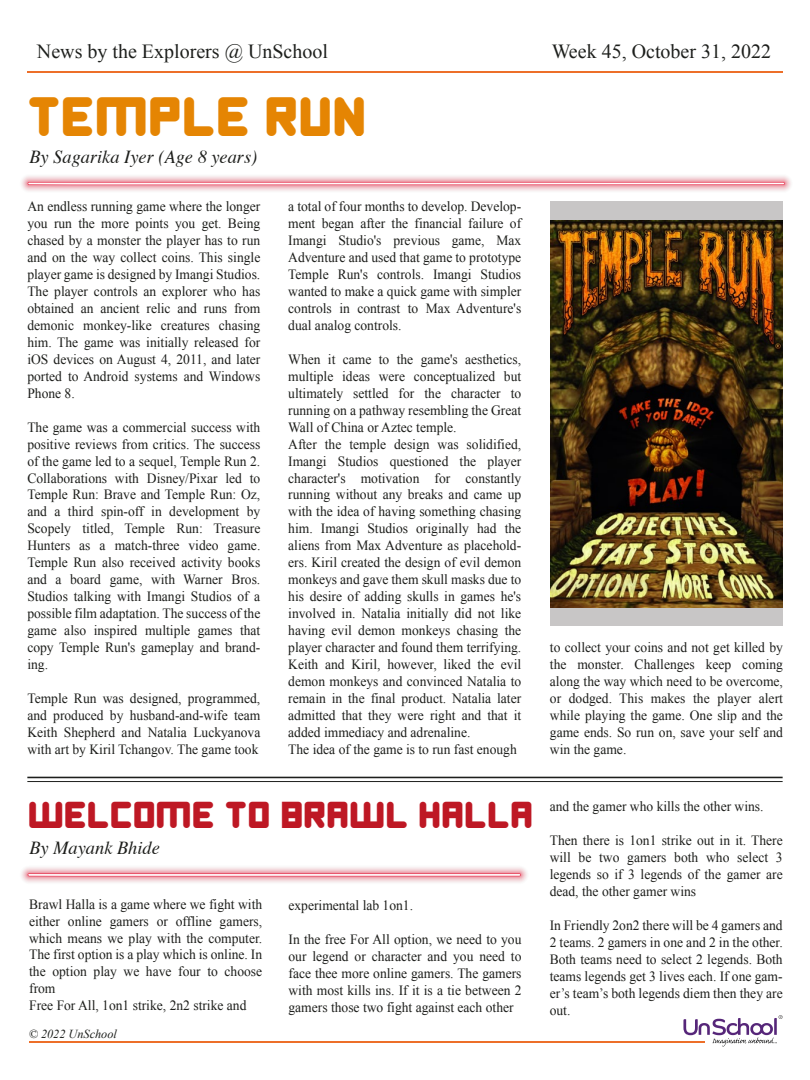
<style>
.page{position:relative;width:810px;height:1080px;background:#fff}
.page>*{position:absolute;margin:0;border:0;box-sizing:border-box;transform-origin:0 0}
.t1{font:38.75px "Digital Dreamers";color:#e58503}
.t2{font:26.25px "Digital Dreamers";color:#be1824}
.t3{font:20px "Times New Roman";color:#1d1f1c}
.t4{font:italic 18.38px "Times";color:#1d1e1b}
.t5{font:14.12px/17px "Times New Roman";color:#1d1e1b;text-align:justify;scale:.96 1}
.t6{font:italic 12.25px "Times New Roman";color:#1d1f1c}
</style>
<div class="page">
<hr style="left:29px;top:1042px;width:675px;height:1px;background:#ed6f29">
<svg style="left:683px;top:1015px;width:100px;height:31px"></svg>
<div style="left:550px;top:202px;width:233px;height:424px;background:#c8c6c6"></div>
<img style="left:550px;top:220px;width:233px;height:388px">
<hr style="left:27px;top:777px;width:756px;height:1px;background:#1d1f1c">
<hr style="left:27px;top:781px;width:756px;height:1px;background:#1d1f1c">
<hr style="left:27px;top:71px;width:756px;height:2px;background:#ed6f29">
<div style="left:29px;top:175px;width:754px;height:17px;background:#f9f6f6"></div>
<div style="left:29px;top:176px;width:754px;height:15px;background:#f7edee"></div>
<div style="left:29px;top:177px;width:754px;height:13px;background:#f5e1e5"></div>
<div style="left:29px;top:178px;width:754px;height:11px;background:#f3d4d9"></div>
<div style="left:29px;top:179px;width:754px;height:9px;background:#f1c4ca"></div>
<div style="left:29px;top:180px;width:754px;height:7px;background:#efb0b9"></div>
<div style="left:29px;top:181px;width:754px;height:5px;background:#ed96a3"></div>
<hr style="left:29px;top:182px;width:754px;height:3px;background:#e7334d">
<svg style="left:28px;top:183px;width:755px;height:1px"></svg>
<div style="left:29px;top:866px;width:490px;height:18px;background:#faf9f9"></div>
<div style="left:29px;top:867px;width:490px;height:16px;background:#f8f1f2"></div>
<div style="left:29px;top:868px;width:490px;height:14px;background:#f6e7e8"></div>
<div style="left:29px;top:869px;width:490px;height:12px;background:#f4dde0"></div>
<div style="left:29px;top:869px;width:490px;height:11px;background:#f3d9dd"></div>
<div style="left:29px;top:870px;width:490px;height:10px;background:#f2ced2"></div>
<div style="left:29px;top:870px;width:490px;height:9px;background:#f1c9cf"></div>
<div style="left:29px;top:871px;width:490px;height:8px;background:#f0bdc4"></div>
<div style="left:29px;top:871px;width:490px;height:7px;background:#efb6bf"></div>
<div style="left:29px;top:872px;width:490px;height:6px;background:#eea7b1"></div>
<div style="left:29px;top:872px;width:490px;height:5px;background:#eda0ac"></div>
<hr style="left:29px;top:873px;width:490px;height:4px;background:#ea6e81">
<hr style="left:29px;top:873px;width:490px;height:3px;background:#e7334d">
<hr style="left:29px;top:874px;width:490px;height:2px;background:#fce1e6">
<svg style="left:28px;top:874px;width:492px;height:1px"></svg>
<h3 class="t3" style="left:37px;top:38px;width:293px">News by the Explorers @ UnSchool</h3>
<h3 class="t3" style="left:552px;top:38px;width:221px">Week 45, October 31, 2022</h3>
<h1 class="t1" style="left:29px;top:88px;width:341px">TEMPLE RUN</h1>
<h3 class="t4" style="left:29px;top:140px;width:230px">By Sagarika Iyer (Age 8 years)</h3>
<p class="t5" style="left:288px;top:198px;width:244px">a total of four months to develop. Develop&shy;ment began after the financial failure of Imangi Studio's previous game, Max Adventure and used that game to prototype Temple Run's controls. Imangi Studios wanted to make a quick game with simpler controls in contrast to Max Adventure's dual analog controls.</p>
<p class="t5" style="left:288px;top:350px;width:244px;text-align:left">When it came to the game's aesthetics, multiple ideas were conceptualized but ultimately settled for the character to running on a pathway resembling the Great Wall of China or Aztec temple.<br>After the temple design was solidified, Imangi Studios questioned the player character's motivation for constantly running without any breaks and came up with the idea of having something chasing him. Imangi Studios originally had the aliens from Max Adventure as placehold&shy;ers. Kiril created the design of evil demon monkeys and gave them skull masks due to his desire of adding skulls in games he's involved in. Natalia initially did not like having evil demon monkeys chasing the player character and found them terrifying.<br>Keith and Kiril, however, liked the evil demon monkeys and convinced Natalia to remain in the final product. Natalia later admitted that they were right and that it added immediacy and adrenaline.<br>The idea of the game is to run fast enough</p>
<p class="t5" style="left:27px;top:198px;width:244px">An endless running game where the longer you run the more points you get. Being chased by a monster the player has to run and on the way collect coins. This single player game is designed by Imangi Studios.<br>The player controls an explorer who has obtained an ancient relic and runs from demonic monkey-like creatures chasing him. The game was initially released for iOS devices on August 4, 2011, and later ported to Android systems and Windows Phone 8.</p>
<p class="t5" style="left:27px;top:418px;width:244px">The game was a commercial success with positive reviews from critics. The success of the game led to a sequel, Temple Run 2.<br>Collaborations with Disney/Pixar led to Temple Run: Brave and Temple Run: Oz, and a third spin-off in development by Scopely titled, Temple Run: Treasure Hunters as a match-three video game.<br>Temple Run also received activity books and a board game, with Warner Bros.<br>Studios talking with Imangi Studios of a possible film adaptation. The success of the game also inspired multiple games that copy Temple Run's gameplay and brand&shy;ing.</p>
<p class="t5" style="left:27px;top:689px;width:244px">Temple Run was designed, programmed, and produced by husband-and-wife team Keith Shepherd and Natalia Luckyanova with art by Kiril Tchangov. The game took</p>
<h2 class="t2" style="left:29px;top:795px;width:507px">WELCOME TO BRAWL HALLA</h2>
<h3 class="t4" style="left:29px;top:832px;width:132px">By Mayank Bhide</h3>
<p class="t5" style="left:29px;top:895px;width:244px;text-align:left">Brawl Halla is a game where we fight with either online gamers or offline gamers, which means we play with the computer.<br>The first option is a play which is online. In the option play we have four to choose from<br>Free For All, 1on1 strike, 2n2 strike and</p>
<p class="t6" style="left:29px;top:1025px;width:90px">© 2022 UnSchool</p>
<p class="t5" style="left:288px;top:897px;width:131px">experimental lab 1on1.</p>
<p class="t5" style="left:288px;top:931px;width:244px">In the free For All option, we need to you our legend or character and you need to face thee more online gamers. The gamers with most kills ins. If it is a tie between 2 gamers those two fight against each other</p>
<p class="t5" style="left:550px;top:639px;width:244px">to collect your coins and not get killed by the monster. Challenges keep coming along the way which need to be overcome, or dodged. This makes the player alert while playing the game. One slip and the game ends. So run on, save your self and win the game.</p>
<p class="t5" style="left:550px;top:798px;width:224px">and the gamer who kills the other wins.</p>
<p class="t5" style="left:550px;top:832px;width:244px">Then there is 1on1 strike out in it. There will be two gamers both who select 3 legends so if 3 legends of the gamer are dead, the other gamer wins</p>
<p class="t5" style="left:550px;top:916px;width:244px">In Friendly 2on2 there will be 4 gamers and 2 teams. 2 gamers in one and 2 in the other.<br>Both teams need to select 2 legends. Both teams legends get 3 lives each. If one gam&shy;er’s team’s both legends diem then they are out.</p>
</div>
